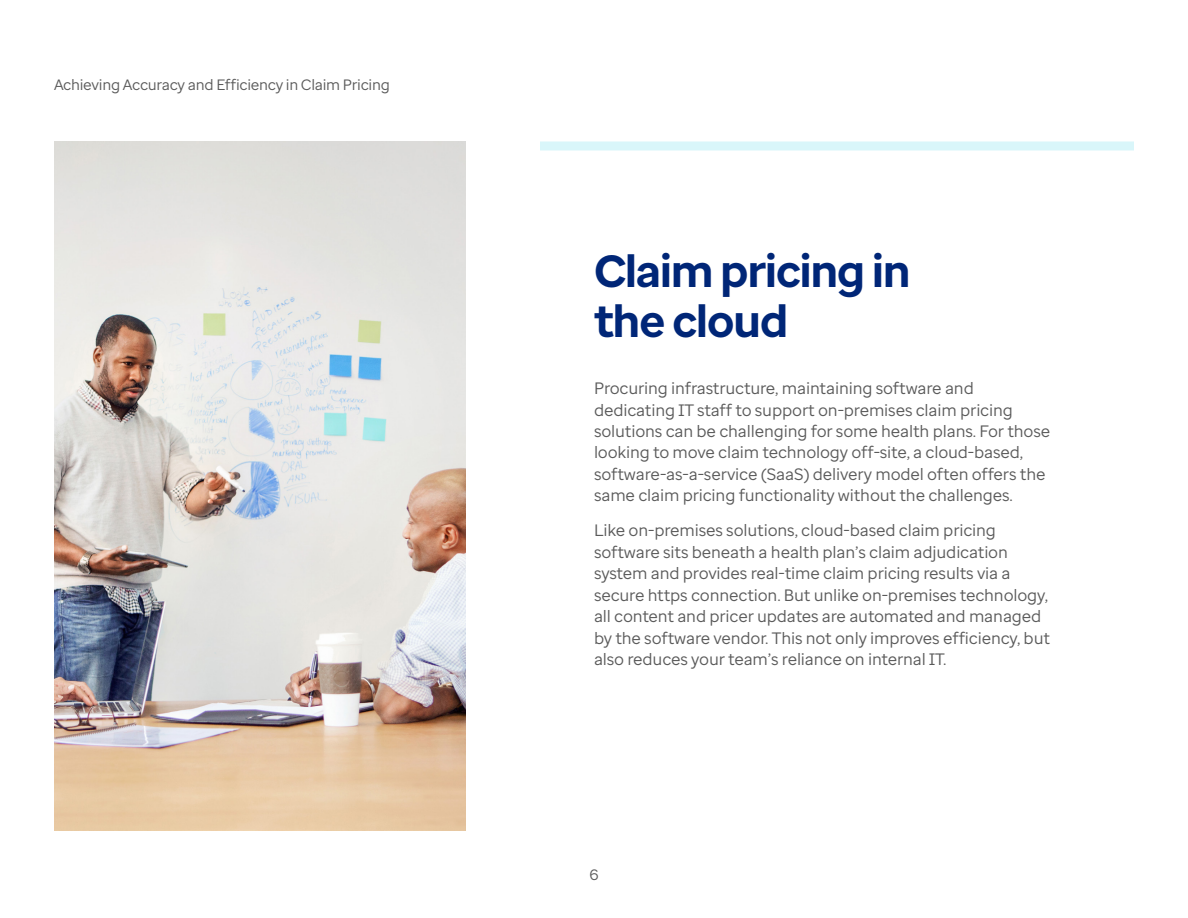
<style>
.page{position:relative;width:1188px;height:918px;background:#fff}
.page>*{position:absolute;margin:0;border:0;box-sizing:border-box;transform-origin:0 0}
.Section_header{font:700 45px/49.5px "Optum Sans";letter-spacing:-.02em;color:#002677}
.Body_Text{font:16.5px/21.5px "Optum Sans";letter-spacing:-.01em;color:#5a5a5a}
.t1{font:15px "Optum Sans";letter-spacing:-.02em;color:#5a5a5a}
</style>
<div class="page">
<img style="left:54px;top:141px;width:412px;height:689px">
<div style="left:540px;top:141px;width:594px;height:9px;background:#d9f6fa"></div>
<p class="t1" style="left:54px;top:75px;width:337px">Achieving Accuracy and Efficiency in Claim Pricing</p>
<p class="Section_header" style="left:594px;top:247px;width:318px">Claim pricing in the cloud</p>
<p class="Body_Text" style="left:594px;top:377px;width:458px">Procuring infrastructure, maintaining software and dedicating IT staff to support on-premises claim pricing solutions can be challenging for some health plans. For those looking to move claim technology off-site, a cloud-based, software-as-a-service (SaaS) delivery model often offers the same claim pricing functionality without the challenges.</p>
<p class="Body_Text" style="left:594px;top:520px;width:458px">Like on-premises solutions, cloud-based claim pricing software sits beneath a health plan’s claim adjudication system and provides real-time claim pricing results via a secure https connection. But unlike on-premises technology, all content and pricer updates are automated and managed by the software vendor. This not only improves efficiency, but also reduces your team’s reliance on internal IT.</p>
<p class="t1" style="left:589px;top:865px;width:11px">6</p>
</div>
